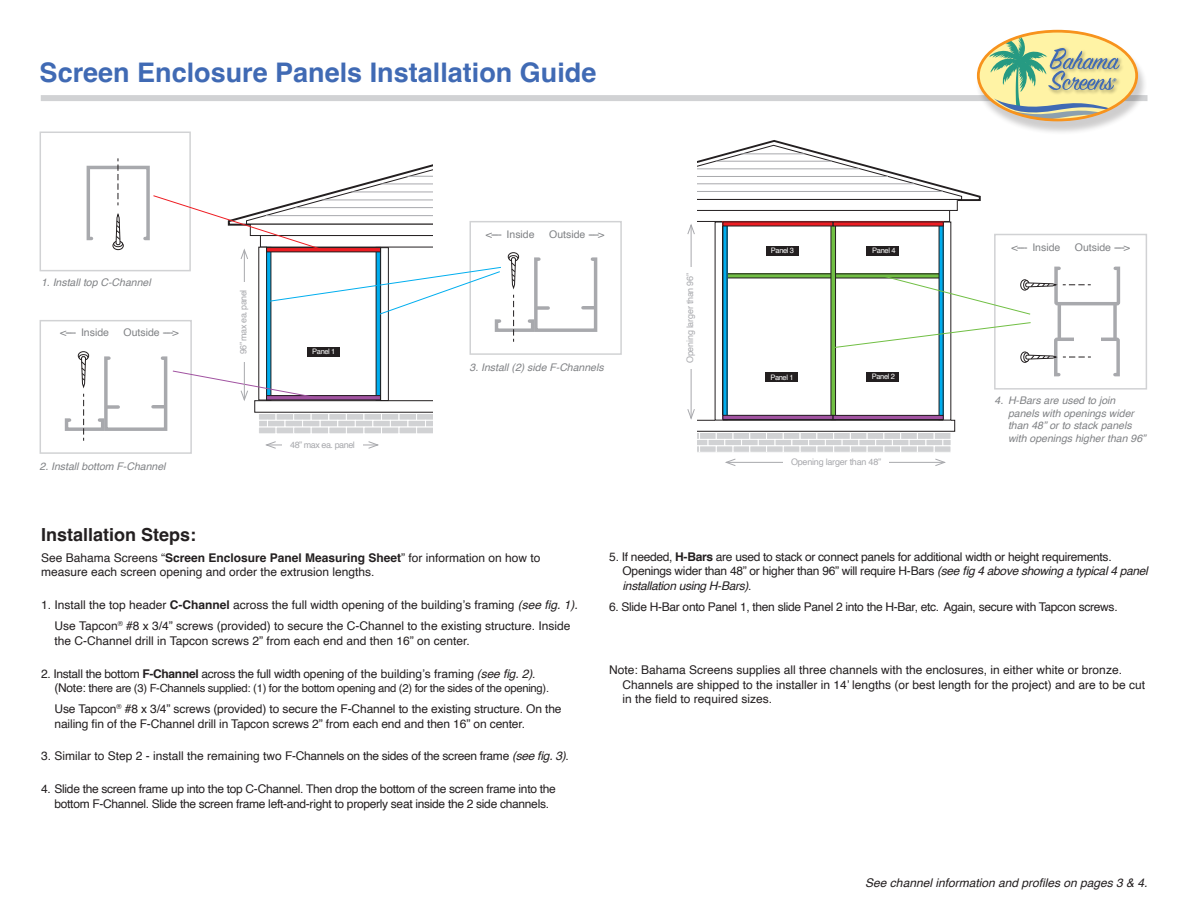
<style>
.page{position:relative;width:1188px;height:918px;background:#fff}
.page>*{position:absolute;margin:0;border:0;box-sizing:border-box;transform-origin:0 0}
._1__HL1__14_a___920{font:700 27px "Helvetica";color:#406ab4}
._2__Sub1__12_1__920{font:700 18px "Helvetica";color:#231f20}
._3__copy__8_a___1221{font:12px/14.4px "Helvetica";letter-spacing:-.01em;color:#231f20}
._3__copy__9_a___620{font:italic 12px "Helvetica";color:#231f20}
._3__copy__8_a___1221-2{font:11.25px "Helvetica";letter-spacing:-.025em;color:#231f20}
._7__bah_captions_7{font:italic 10.5px/12.6px "Helvetica";color:#808285}
._7__bah_captions_7-2{font:10.5px "Helvetica";color:#808285}
._3__copy__8_a___1221-3{font:9px "Helvetica";letter-spacing:-.025em;color:#a8a9ad}
._3__copy__8_a___1221-4{font:9px "Helvetica";letter-spacing:-.05em;color:#a8a9ad}
._3__copy__8_a___1221-5{font:7.5px "Helvetica";letter-spacing:-.05em;color:#fff}
.s1{font-weight:700}
.s2{font-style:italic}
.s3{font-size:12px}
</style>
<div class="page">
<div style="left:380px;top:247px;width:9px;height:154px;border:1px solid #231f20"></div>
<hr style="left:376px;top:247px;width:4px;height:153px;background:#00aeef">
<div style="left:376px;top:247px;width:5px;height:154px;border:1px solid #231f20"></div>
<hr style="left:267px;top:247px;width:4px;height:153px;background:#00aeef">
<div style="left:266px;top:247px;width:5px;height:154px;border:1px solid #231f20"></div>
<div style="left:308px;top:347px;width:32px;height:9px;background:#231f20"></div>
<div style="left:41px;top:95px;width:1106px;height:6px;background:#d1d2d4"></div>
<div style="left:975px;top:33px;width:173px;height:103px;background:#231f20;opacity:.22"></div>
<svg style="left:978px;top:31px;width:159px;height:89px"></svg>
<img style="left:1120px;top:45px;width:6px;height:51px">
<svg style="left:989px;top:36px;width:131px;height:84px;background:#c6cda0"></svg>
<div style="left:977px;top:30px;width:161px;height:91px;border:3px solid #f7931d;border-radius:50%"></div>
<div style="left:40px;top:132px;width:151px;height:139px;border:2px solid #d1d2d4"></div>
<div style="left:78px;top:351px;width:11px;height:9px;border:1px solid #231f20;border-radius:50%"></div>
<div style="left:79px;top:354px;width:9px;height:6px;border:1px solid #231f20;border-radius:50%"></div>
<div style="left:40px;top:320px;width:152px;height:134px;border:2px solid #d1d2d4"></div>
<hr style="left:1058px;top:304px;width:3px;height:34px;background:#a8a9ad">
<svg style="left:1113px;top:315px;width:4px;height:7px"></svg>
<div style="left:994px;top:234px;width:153px;height:156px;border:2px solid #d1d2d4"></div>
<svg style="left:64px;top:355px;width:369px;height:94px"></svg>
<div style="left:240px;top:282px;width:13px;height:80px;background:#fff"></div>
<div style="left:470px;top:221px;width:152px;height:134px;border:2px solid #d1d2d4"></div>
<svg style="left:85px;top:158px;width:514px;height:184px"></svg>
<div style="left:715px;top:222px;width:8px;height:198px;border:1px solid #231f20"></div>
<div style="left:831px;top:222px;width:5px;height:198px;background:#71bf44"></div>
<div style="left:831px;top:221px;width:5px;height:199px;border:1px solid #231f20"></div>
<svg style="left:880px;top:265px;width:241px;height:50px"></svg>
<svg style="left:832px;top:322px;width:288px;height:55px"></svg>
<hr style="left:691px;top:225px;width:1px;height:193px;background:#a8a9ad">
<svg style="left:687px;top:140px;width:294px;height:95px"></svg>
<svg style="left:687px;top:408px;width:268px;height:58px"></svg>
<div style="left:686px;top:267px;width:14px;height:102px;background:#fff"></div>
<div style="left:766px;top:373px;width:32px;height:9px;background:#231f20"></div>
<div style="left:866px;top:373px;width:33px;height:9px;background:#231f20"></div>
<div style="left:766px;top:246px;width:33px;height:9px;background:#231f20"></div>
<div style="left:867px;top:246px;width:32px;height:9px;background:#231f20"></div>
<p class="_1__HL1__14_a___920" style="left:40px;top:56px;width:558px">Screen Enclosure Panels Installation Guide</p>
<p class="_7__bah_captions_7" style="left:41px;top:277px;width:111px">1. Install top C-Channel</p>
<p class="_7__bah_captions_7-2" style="left:60px;top:325px;width:50px">&lt;---- Inside</p>
<p class="_7__bah_captions_7-2" style="left:124px;top:325px;width:57px">Outside ----&gt;</p>
<p class="_7__bah_captions_7" style="left:40px;top:461px;width:128px">2. Install bottom F-Channel</p>
<p class="_3__copy__8_a___1221-4" style="left:236px;top:354px;width:66px;rotate:-90deg">96” max ea. panel</p>
<p class="_3__copy__8_a___1221-5" style="left:312px;top:346px;width:25px">Panel 1</p>
<p class="_3__copy__8_a___1221-4" style="left:290px;top:438px;width:66px">48” max ea. panel</p>
<p class="_7__bah_captions_7-2" style="left:486px;top:226px;width:50px">&lt;---- Inside</p>
<p class="_7__bah_captions_7-2" style="left:549px;top:226px;width:57px">Outside ----&gt;</p>
<p class="_7__bah_captions_7" style="left:470px;top:362px;width:136px">3. Install (2) side F-Channels</p>
<p class="_3__copy__8_a___1221-3" style="left:683px;top:363px;width:92px;rotate:-90deg">Opening larger than 96”</p>
<p class="_3__copy__8_a___1221-5" style="left:771px;top:245px;width:25px">Panel 3</p>
<p class="_3__copy__8_a___1221-5" style="left:872px;top:244px;width:25px">Panel 4</p>
<p class="_3__copy__8_a___1221-5" style="left:770px;top:371px;width:25px">Panel 1</p>
<p class="_3__copy__8_a___1221-5" style="left:872px;top:371px;width:25px">Panel 2</p>
<p class="_3__copy__8_a___1221-3" style="left:791px;top:455px;width:92px">Opening larger than 48”</p>
<p class="_7__bah_captions_7-2" style="left:1012px;top:240px;width:50px">&lt;---- Inside</p>
<p class="_7__bah_captions_7-2" style="left:1075px;top:240px;width:57px">Outside ----&gt;</p>
<p class="_7__bah_captions_7" style="left:1008px;top:394px;width:139px;text-indent:-14px">4. H-Bars are used to join panels with openings wider than 48” or to stack panels with openings higher than 96”</p>
<p class="_2__Sub1__12_1__920" style="left:41px;top:524px;width:157px">Installation Steps:</p>
<p class="_3__copy__8_a___1221" style="left:41px;top:551px;width:501px">See Bahama Screens “<span class="s1">Screen Enclosure Panel Measuring Sheet</span>” for information on how to measure each screen opening and order the extrusion lengths.</p>
<p class="_3__copy__8_a___1221" style="left:41px;top:598px;width:538px">1. Install the top header <span class="s1">C-Channel</span> across the full width opening of the building’s framing <span class="s2">(see fig. 1).</span></p>
<p class="_3__copy__8_a___1221" style="left:55px;top:619px;width:517px">Use Tapcon<sup>®</sup> #8 x 3/4” screws (provided) to secure the C-Channel to the existing structure. Inside the C-Channel drill in Tapcon screws 2” from each end and then 16” on center.</p>
<p class="_3__copy__8_a___1221" style="left:41px;top:667px;width:496px">2. Install the bottom <span class="s1">F-Channel</span> across the full width opening of the building’s framing <span class="s2">(see fig. 2)</span>.</p>
<p class="_3__copy__8_a___1221-2" style="left:55px;top:679px;width:496px"><span class="s3">(Note: t</span>here are (3) F-Channels supplied: (1) for the bottom opening and (2) for the sides of the opening).</p>
<p class="_3__copy__8_a___1221" style="left:55px;top:702px;width:509px">Use Tapcon<sup>®</sup> #8 x 3/4” screws (provided) to secure the F-Channel to the existing structure. On the nailing fin of the F-Channel drill in Tapcon screws 2” from each end and then 16” on center.</p>
<p class="_3__copy__8_a___1221" style="left:41px;top:749px;width:529px">3. Similar to Step 2 - install the remaining two F-Channels on the sides of the screen frame <span class="s2">(see fig. 3)</span>.</p>
<p class="_3__copy__8_a___1221" style="left:41px;top:782px;width:516px;text-align:center">4. Slide the screen frame up into the top C-Channel. Then drop the bottom of the screen frame into the bottom F-Channel. Slide the screen frame left-and-right to properly seat inside the 2 side channels.</p>
<p class="_3__copy__8_a___1221" style="left:623px;top:550px;width:527px;text-indent:-14px">5. If needed, <span class="s1">H-Bars</span> are used to stack or connect panels for additional width or height requirements.<br>Openings wider than 48” or higher than 96” will require H-Bars <span class="s2">(see fig 4 above showing a typical 4 panel installation using H-Bars)</span>.</p>
<p class="_3__copy__8_a___1221" style="left:609px;top:600px;width:510px">6. Slide H-Bar onto Panel 1, then slide Panel 2 into the H-Bar, etc. Again, secure with Tapcon screws.</p>
<p class="_3__copy__8_a___1221" style="left:623px;top:663px;width:524px;text-indent:-14px">Note: Bahama Screens supplies all three channels with the enclosures, in either white or bronze.<br>Channels are shipped to the installer in 14’ lengths (or best length for the project) and are to be cut in the field to required sizes.</p>
<p class="_3__copy__9_a___620" style="left:865px;top:873px;width:284px">See channel information and profiles on pages 3 &amp; 4.</p>
</div>
